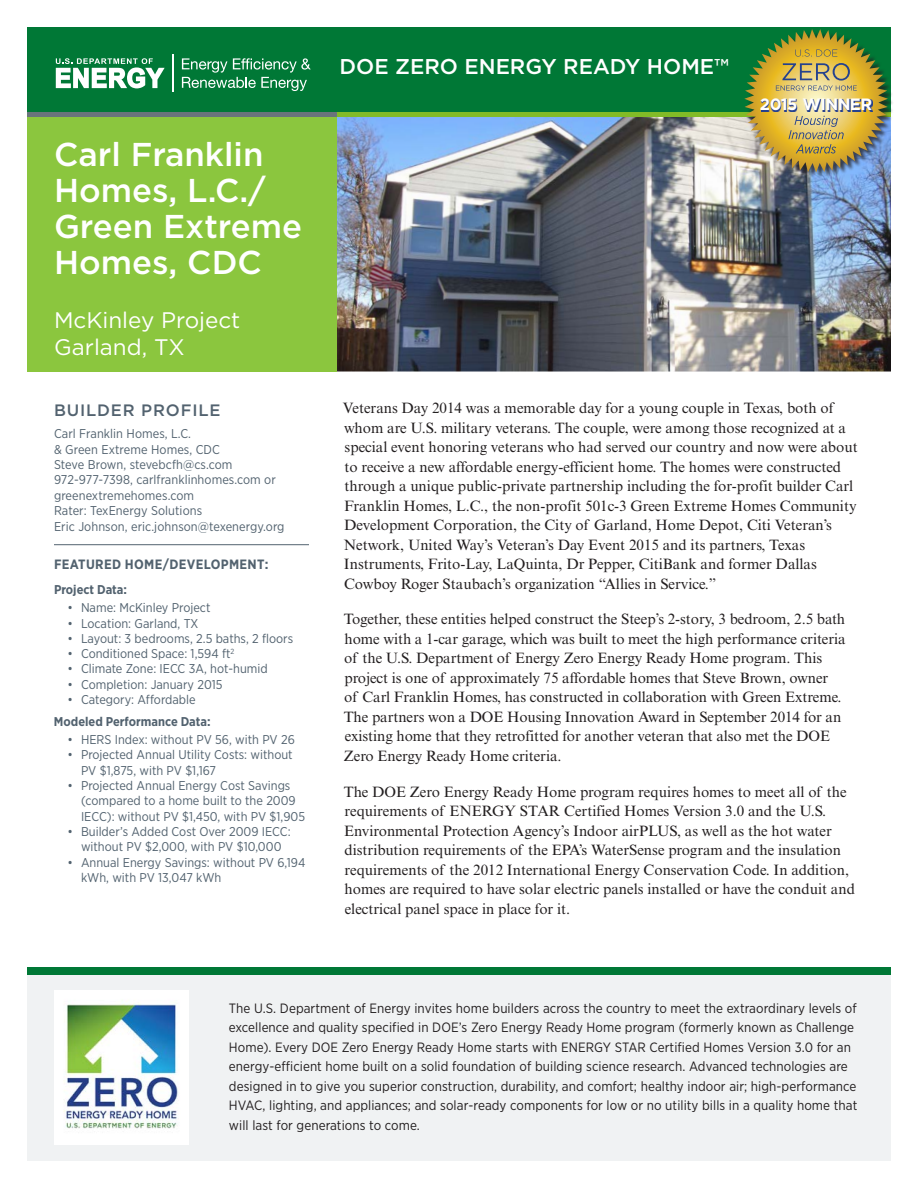
<style>
.page{position:relative;width:918px;height:1188px;background:#fff}
.page>*{position:absolute;margin:0;border:0;box-sizing:border-box;transform-origin:0 0}
.t1{font:500 33px/36px "Gotham";color:#fff}
.t2{font:22.5px/27px "Gotham";color:#fff}
.t3{font:500 21.3px "Gotham";color:#fff}
.t4{font:500 16.5px "Gotham";letter-spacing:.05em;color:#52626f}
.t5{font:700 16.35px "Gotham";letter-spacing:-.04em;color:#fff}
.t6{font:15px/19.5px "Times New Roman MT Std";color:#231f20}
.t7{font:13.5px/19.5px "Gotham Narrow";letter-spacing:.005em;color:#231f20}
.t8{font:700 13.5px "Gotham Narrow";letter-spacing:.025em;color:#52626f}
.t9{font:12.75px/15.5px "Gotham Narrow";color:#52626f}
.t10{font:700 12.75px "Gotham Narrow";color:#52626f}
</style>
<div class="page">
<img style="left:337px;top:117px;width:554px;height:255px">
<div style="left:27px;top:117px;width:310px;height:255px;background:#8bc63e"></div>
<div style="left:27px;top:971px;width:864px;height:190px;background:#f0f2f3"></div>
<div style="left:27px;top:27px;width:864px;height:85px;background:#007836"></div>
<svg style="left:56px;top:58px;width:109px;height:30px"></svg>
<hr style="left:173px;top:55px;width:1px;height:37px;background:#fff">
<svg style="left:182px;top:58px;width:129px;height:33px"></svg>
<div style="left:337px;top:112px;width:554px;height:5px;background:#82bb27"></div>
<div style="left:27px;top:112px;width:310px;height:5px;background:#6a747b"></div>
<img style="left:54px;top:991px;width:135px;height:153px">
<div style="left:27px;top:968px;width:864px;height:7px;background:#007836"></div>
<hr style="left:54px;top:544px;width:255px;height:1px;background:#52626f">
<div style="left:746px;top:31px;width:148px;height:148px;background:#231f20;opacity:.75"></div>
<img style="left:744px;top:29px;width:144px;height:144px">
<img style="left:761px;top:99px;width:112px;height:13px">
<h1 class="t1" style="left:54px;top:136px;width:250px">Carl Franklin<br>Homes, L.C./<br>Green Extreme<br>Homes, CDC</h1>
<h2 class="t2" style="left:54px;top:306px;width:188px">McKinley Project<br>Garland, TX</h2>
<p class="t4" style="left:54px;top:401px;width:168px">BUILDER PROFILE</p>
<p class="t9" style="left:54px;top:426px;width:232px">Carl Franklin Homes, L.C.<br>&amp; Green Extreme Homes, CDC<br>Steve Brown, stevebcfh@cs.com<br>972-977-7398, carlfranklinhomes.com or greenextremehomes.com<br>Rater: TexEnergy Solutions<br>Eric Johnson, eric.johnson@texenergy.org</p>
<p class="t8" style="left:54px;top:556px;width:216px">FEATURED HOME/DEVELOPMENT:</p>
<p class="t10" style="left:54px;top:582px;width:75px">Project Data:</p>
<p class="t9" style="left:68px;top:600px;width:144px">• Name: McKinley Project</p>
<p class="t9" style="left:68px;top:615px;width:132px">• Location: Garland, TX</p>
<p class="t9" style="left:68px;top:630px;width:227px">• Layout: 3 bedrooms, 2.5 baths, 2 floors</p>
<p class="t9" style="left:68px;top:646px;width:168px">• Conditioned Space: 1,594 ft<sup>2</sup></p>
<p class="t9" style="left:68px;top:661px;width:202px">• Climate Zone: IECC 3A, hot-humid</p>
<p class="t9" style="left:68px;top:676px;width:157px">• Completion: January 2015</p>
<p class="t9" style="left:68px;top:692px;width:130px">• Category: Affordable</p>
<p class="t10" style="left:54px;top:713px;width:158px">Modeled Performance Data:</p>
<p class="t9" style="left:68px;top:732px;width:229px">• HERS Index: without PV 56, with PV 26</p>
<p class="t9" style="left:81px;top:747px;width:213px;text-indent:-14px">• Projected Annual Utility Costs: without<br>PV $1,875, with PV $1,167</p>
<p class="t9" style="left:81px;top:778px;width:226px;text-indent:-14px">• Projected Annual Energy Cost Savings (compared to a home built to the 2009<br>IECC): without PV $1,450, with PV $1,905</p>
<p class="t9" style="left:68px;top:824px;width:225px;text-align:center">• Builder’s Added Cost Over 2009 IECC: without PV $2,000, with PV $10,000</p>
<p class="t9" style="left:81px;top:854px;width:226px;text-indent:-14px">• Annual Energy Savings: without PV 6,194 kWh, with PV 13,047 kWh</p>
<h3 class="t3" style="left:339px;top:54px;width:391px">DOE ZERO ENERGY READY HOME™</h3>
<p class="t5" style="left:760px;top:95px;width:114px">2015 WINNER</p>
<p class="t6" style="left:343px;top:398px;width:516px">Veterans Day 2014 was a memorable day for a young couple in Texas, both of whom are U.S. military veterans. The couple, were among those recognized at a special event honoring veterans who had served our country and now were about to receive a new affordable energy-efficient home. The homes were constructed through a unique public-private partnership including the for-profit builder Carl Franklin Homes, L.C., the non-profit 501c-3 Green Extreme Homes Community Development Corporation, the City of Garland, Home Depot, Citi Veteran’s Network, United Way’s Veteran’s Day Event 2015 and its partners, Texas Instruments, Frito-Lay, LaQuinta, Dr Pepper, CitiBank and former Dallas Cowboy Roger Staubach’s organization “Allies in Service.”</p>
<p class="t6" style="left:344px;top:610px;width:503px">Together, these entities helped construct the Steep’s 2-story, 3 bedroom, 2.5 bath home with a 1-car garage, which was built to meet the high performance criteria of the U.S. Department of Energy Zero Energy Ready Home program. This project is one of approximately 75 affordable homes that Steve Brown, owner<br>of Carl Franklin Homes, has constructed in collaboration with Green Extreme.<br>The partners won a DOE Housing Innovation Award in September 2014 for an existing home that they retrofitted for another veteran that also met the DOE Zero Energy Ready Home criteria.</p>
<p class="t6" style="left:344px;top:782px;width:513px">The DOE Zero Energy Ready Home program requires homes to meet all of the requirements of ENERGY STAR Certified Homes Version 3.0 and the U.S.<br>Environmental Protection Agency’s Indoor airPLUS, as well as the hot water distribution requirements of the EPA’s WaterSense program and the insulation requirements of the 2012 International Energy Conservation Code. In addition, homes are required to have solar electric panels installed or have the conduit and electrical panel space in place for it.</p>
<p class="t7" style="left:229px;top:998px;width:630px">The U.S. Department of Energy invites home builders across the country to meet the extraordinary levels of excellence and quality specified in DOE’s Zero Energy Ready Home program (formerly known as Challenge Home). Every DOE Zero Energy Ready Home starts with ENERGY STAR Certified Homes Version 3.0 for an energy-efficient home built on a solid foundation of building science research. Advanced technologies are designed in to give you superior construction, durability, and comfort; healthy indoor air; high-performance HVAC, lighting, and appliances; and solar-ready components for low or no utility bills in a quality home that will last for generations to come.</p>
</div>
